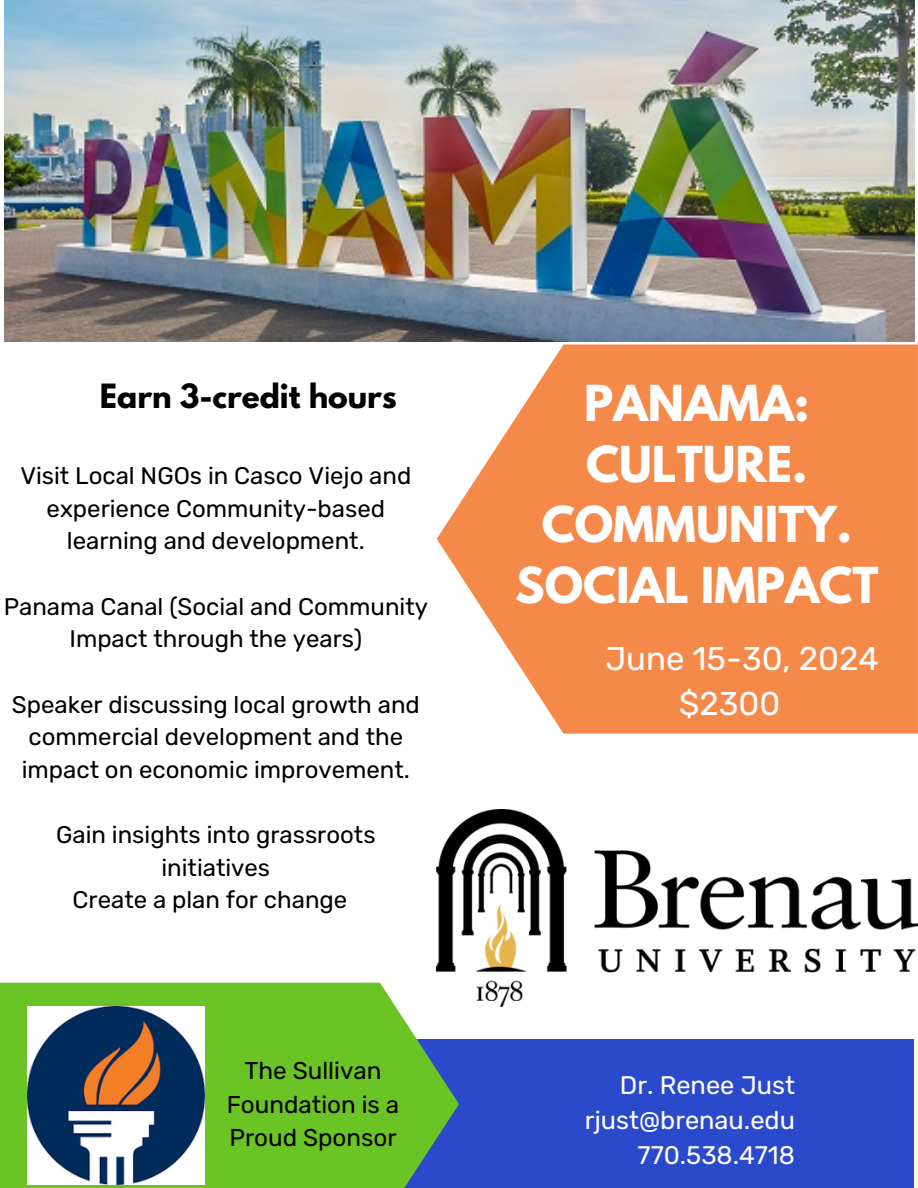
<style>
.page{position:relative;width:918px;height:1188px;background:#fff}
.page>*{position:absolute;margin:0;border:0;box-sizing:border-box;transform-origin:0 0}
.t1{font:700 43.8px/60.8px "League Spartan";color:#fff;text-align:center}
.t2{font:32.85px "Rubik";color:#fff}
.t3{font:700 29.7px "League Spartan";color:#000}
.t4{font:25.35px "Rubik";color:#fff}
.t5{font:24.3px/33.8px "Rubik";color:#000;text-align:center}
.t6{font:24px/32.7px "Rubik";color:#000;text-align:center}
</style>
<div class="page">
<img style="left:4px;top:0;width:910px;height:342px">
<svg style="left:437px;top:344px;width:481px;height:390px;fill:#f5894a"></svg>
<div style="left:4px;top:1039px;width:910px;height:149px;background:#2b49cb"></div>
<svg style="left:0;top:983px;width:459px;height:205px;fill:#6bc425"></svg>
<img style="left:437px;top:810px;width:481px;height:197px">
<img style="left:27px;top:1007px;width:178px;height:178px">
<p class="t3" style="left:100px;top:381px;width:298px">Earn 3-credit hours</p>
<p class="t6" style="left:20px;top:460px;width:393px">Visit Local NGOs in Casco Viejo and experience Community-based learning and development.</p>
<p class="t6" style="left:4px;top:590px;width:426px">Panama Canal (Social and Community<br>Impact through the years)</p>
<p class="t6" style="left:12px;top:688px;width:409px">Speaker discussing local growth and commercial development and the impact on economic improvement.</p>
<p class="t6" style="left:56px;top:818px;width:321px">Gain insights into grassroots initiatives</p>
<p class="t6" style="left:73px;top:884px;width:276px">Create a plan for change</p>
<p class="t5" style="left:227px;top:1054px;width:174px">The Sullivan<br>Foundation is a<br>Proud Sponsor</p>
<p class="t1" style="left:515px;top:379px;width:365px">PANAMA:<br>CULTURE.<br>COMMUNITY.<br>SOCIAL IMPACT</p>
<p class="t2" style="left:605px;top:639px;width:275px">June 15-30, 2024</p>
<p class="t2" style="left:679px;top:684px;width:103px">$2300</p>
<p class="t4" style="left:620px;top:1071px;width:176px">Dr. Renee Just</p>
<p class="t4" style="left:585px;top:1105px;width:212px">rjust@brenau.edu</p>
<p class="t4" style="left:638px;top:1140px;width:159px">770.538.4718</p>
</div>
